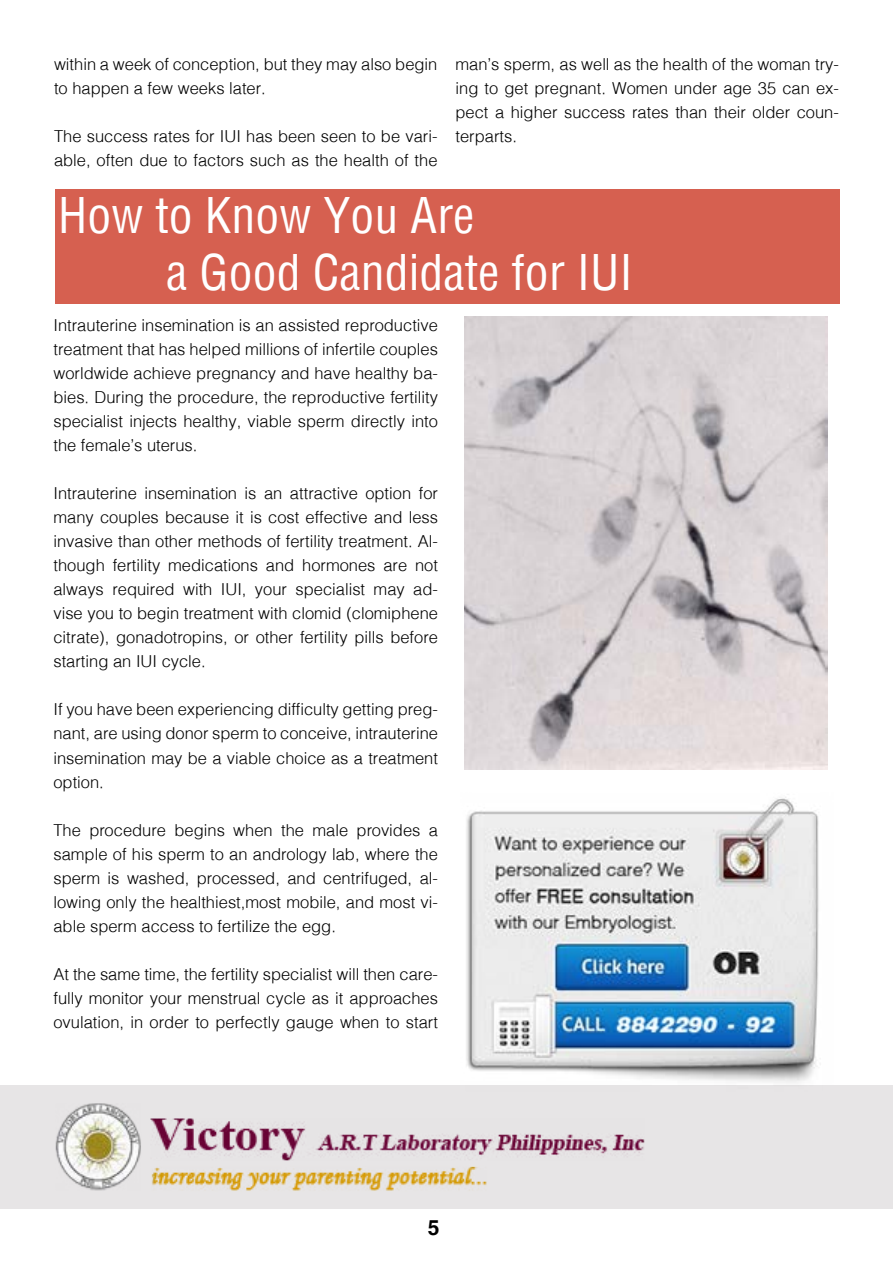
<style>
.page{position:relative;width:893px;height:1263px;background:#fff}
.page>*{position:absolute;margin:0;border:0;box-sizing:border-box;transform-origin:0 0}
.t1{font:condensed 48px/57.6px "Helvetica";color:#fff}
.t2{font:700 21px "Helvetica";color:#000}
.t3{font:300 16.5px/24px "Helv";color:#000;text-align:justify}
</style>
<div class="page">
<div style="left:0;top:1086px;width:893px;height:123px;background:#e7e5e6"></div>
<img style="left:55px;top:1103px;width:590px;height:88px">
<img style="left:449px;top:797px;width:390px;height:289px">
<div style="left:55px;top:189px;width:785px;height:115px;background:#d66050"></div>
<img style="left:465px;top:317px;width:363px;height:453px">
<p class="t3" style="left:54px;top:52px;width:385px">within a week of conception, but they may also begin to happen a few weeks later.</p>
<p class="t3" style="left:54px;top:124px;width:385px">The success rates for IUI has been seen to be vari&shy;able, often due to factors such as the health of the</p>
<p class="t3" style="left:455px;top:52px;width:385px">man’s sperm, as well as the health of the woman try&shy;ing to get pregnant. Women under age 35 can ex&shy;pect a higher success rates than their older coun&shy;terparts.</p>
<h1 class="t1" style="left:166px;top:186px;width:468px;text-indent:-108px">How to Know You Are<br>a Good Candidate for IUI</h1>
<p class="t3" style="left:53px;top:313px;width:386px">Intrauterine insemination is an assisted reproductive treatment that has helped millions of infertile couples worldwide achieve pregnancy and have healthy ba&shy;bies. During the procedure, the reproductive fertility specialist injects healthy, viable sperm directly into the female’s uterus.</p>
<p class="t3" style="left:53px;top:481px;width:386px">Intrauterine insemination is an attractive option for many couples because it is cost effective and less invasive than other methods of fertility treatment. Al&shy;though fertility medications and hormones are not always required with IUI, your specialist may ad&shy;vise you to begin treatment with clomid (clomiphene citrate), gonadotropins, or other fertility pills before starting an IUI cycle.</p>
<p class="t3" style="left:53px;top:697px;width:386px">If you have been experiencing difficulty getting preg&shy;nant, are using donor sperm to conceive, intrauterine insemination may be a viable choice as a treatment option.</p>
<p class="t3" style="left:53px;top:817px;width:386px">The procedure begins when the male provides a sample of his sperm to an andrology lab, where the sperm is washed, processed, and centrifuged, al&shy;lowing only the healthiest,most mobile, and most vi&shy;able sperm access to fertilize the egg.</p>
<p class="t3" style="left:53px;top:961px;width:386px">At the same time, the fertility specialist will then care&shy;fully monitor your menstrual cycle as it approaches ovulation, in order to perfectly gauge when to start</p>
<p class="t2" style="left:428px;top:1215px;width:13px">5</p>
</div>
